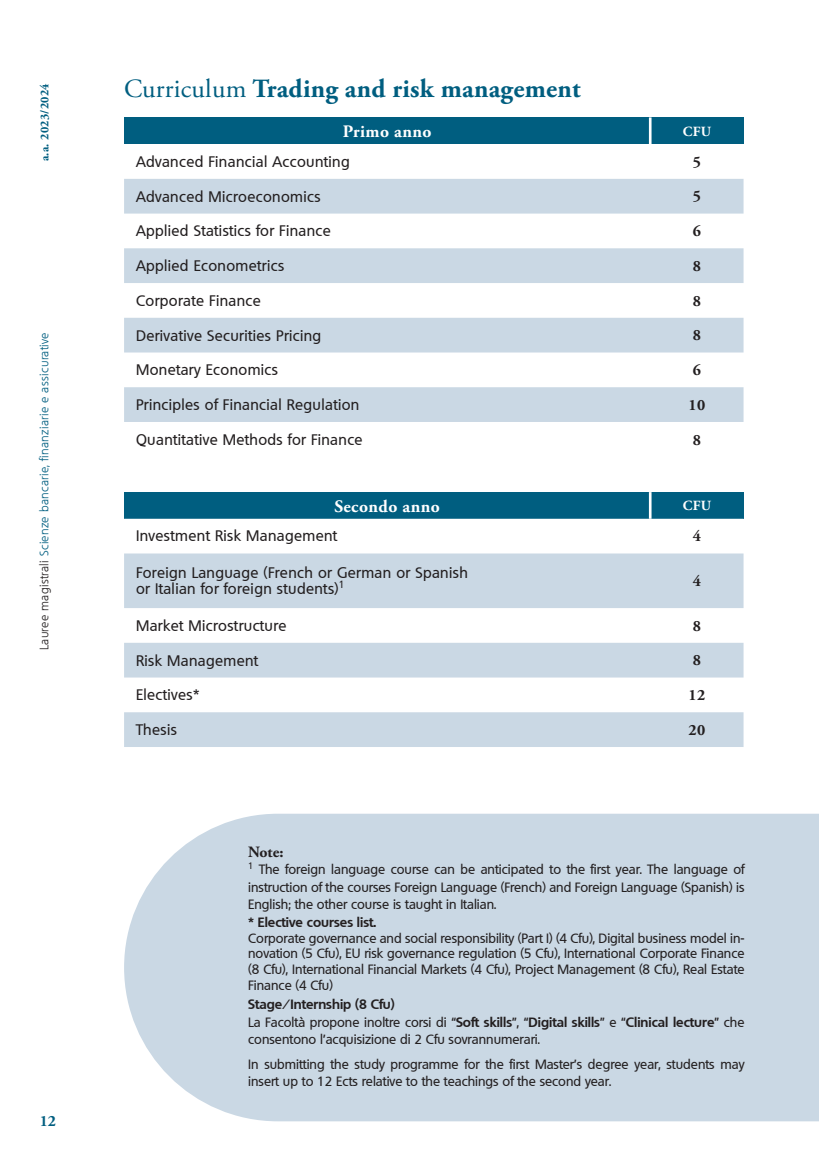
<style>
.page{position:relative;width:819px;height:1166px;background:#fff}
.page>*{position:absolute;margin:0;border:0;box-sizing:border-box;transform-origin:0 0}
.Normale{font:700 26.25px "Adobe Garamond Pro";letter-spacing:.01em;color:#005e80}
.t1{font:700 17.5px "Adobe Garamond Pro";letter-spacing:.025em;color:#fff}
.Normale-2{font:700 15.75px "Adobe Garamond Pro";letter-spacing:.015em;color:#231f20}
.t2{font:700 15.75px "Adobe Garamond Pro";color:#005e80}
.Normale-3{font:500 14.88px "Quebec";letter-spacing:.025em;color:#231f20}
.t3{font:700 14px "Adobe Garamond Pro";letter-spacing:.025em;color:#fff}
.Normale-4{font:500 13.12px/17.5px "Quebec";color:#231f20;text-align:justify}
.Normale-5{font:700 13.12px "Quebec";color:#231f20}
.t4{font:300 12.08px "Quebec";letter-spacing:.025em;color:#005e80}
.t5{font:700 12.08px "Adobe Garamond Pro";letter-spacing:.025em;color:#005e80}
.s1{color:#231f20}
.s2{font-weight:400}
.s3{font-weight:700}
</style>
<div class="page">
<div style="left:124px;top:814px;width:695px;height:307px;background:#cad8e4"></div>
<div style="left:124px;top:117px;width:526px;height:27px;background:#005e80"></div>
<div style="left:650px;top:117px;width:93px;height:27px;background:#005e80"></div>
<svg style="left:124px;top:179px;width:619px;height:243px;fill:#cad8e4"></svg>
<hr style="left:649px;top:117px;width:2px;height:27px;background:#fff">
<div style="left:124px;top:492px;width:526px;height:27px;background:#005e80"></div>
<div style="left:650px;top:492px;width:93px;height:27px;background:#005e80"></div>
<svg style="left:124px;top:553px;width:619px;height:194px;fill:#cad8e4"></svg>
<hr style="left:649px;top:492px;width:2px;height:27px;background:#fff">
<p class="t5" style="left:38px;top:161px;width:80px;rotate:-90deg">a.a. 2023/2024</p>
<p class="t4" style="left:36px;top:650px;width:319px;rotate:-90deg"><span class="s1">Lauree magistrali</span> Scienze bancarie, finanziarie e assicurative</p>
<p class="t2" style="left:40px;top:1112px;width:18px">12</p>
<p class="Normale" style="left:124px;top:74px;width:458px"><span class="s2">Curriculum</span> Trading and risk management</p>
<p class="t1" style="left:343px;top:121px;width:90px">Primo anno</p>
<p class="t3" style="left:682px;top:123px;width:30px">CFU</p>
<p class="Normale-3" style="left:136px;top:152px;width:215px">Advanced Financial Accounting</p>
<p class="Normale-2" style="left:692px;top:153px;width:10px">5</p>
<p class="Normale-3" style="left:136px;top:187px;width:186px">Advanced Microeconomics</p>
<p class="Normale-2" style="left:692px;top:187px;width:10px">5</p>
<p class="Normale-3" style="left:136px;top:221px;width:196px">Applied Statistics for Finance</p>
<p class="Normale-2" style="left:692px;top:222px;width:10px">6</p>
<p class="Normale-3" style="left:136px;top:256px;width:150px">Applied Econometrics</p>
<p class="Normale-2" style="left:692px;top:257px;width:10px">8</p>
<p class="Normale-3" style="left:136px;top:291px;width:126px">Corporate Finance</p>
<p class="Normale-2" style="left:692px;top:291px;width:10px">8</p>
<p class="Normale-3" style="left:136px;top:325px;width:187px">Derivative Securities Pricing</p>
<p class="Normale-2" style="left:692px;top:326px;width:10px">8</p>
<p class="Normale-3" style="left:136px;top:360px;width:143px">Monetary Economics</p>
<p class="Normale-2" style="left:692px;top:361px;width:10px">6</p>
<p class="Normale-3" style="left:136px;top:395px;width:225px">Principles of Financial Regulation</p>
<p class="Normale-2" style="left:688px;top:396px;width:18px">10</p>
<p class="Normale-3" style="left:136px;top:430px;width:228px">Quantitative Methods for Finance</p>
<p class="Normale-2" style="left:692px;top:430px;width:10px">8</p>
<p class="t1" style="left:334px;top:496px;width:107px">Secondo anno</p>
<p class="t3" style="left:682px;top:498px;width:30px">CFU</p>
<p class="Normale-3" style="left:136px;top:526px;width:203px">Investment Risk Management</p>
<p class="Normale-2" style="left:692px;top:527px;width:10px">4</p>
<p class="Normale-3" style="left:136px;top:563px;width:333px">Foreign Language (French or German or Spanish</p>
<p class="Normale-3" style="left:136px;top:579px;width:210px">or Italian for foreign students)<sup>1</sup></p>
<p class="Normale-2" style="left:692px;top:572px;width:10px">4</p>
<p class="Normale-3" style="left:136px;top:616px;width:152px">Market Microstructure</p>
<p class="Normale-2" style="left:692px;top:616px;width:10px">8</p>
<p class="Normale-3" style="left:136px;top:650px;width:124px">Risk Management</p>
<p class="Normale-2" style="left:692px;top:651px;width:10px">8</p>
<p class="Normale-3" style="left:136px;top:685px;width:65px">Electives*</p>
<p class="Normale-2" style="left:688px;top:686px;width:18px">12</p>
<p class="Normale-3" style="left:136px;top:720px;width:42px">Thesis</p>
<p class="Normale-2" style="left:688px;top:721px;width:18px">20</p>
<p class="Normale-2" style="left:248px;top:842px;width:37px">Note:</p>
<p class="Normale-4" style="left:248px;top:860px;width:498px"><sup>1</sup> The foreign language course can be anticipated to the first year. The language of instruction of the courses Foreign Language (French) and Foreign Language (Spanish) is English; the other course is taught in Italian.</p>
<p class="Normale-5" style="left:248px;top:913px;width:130px">* Elective courses list.</p>
<p class="Normale-4" style="left:248px;top:930px;width:498px;line-height:15.8px">Corporate governance and social responsibility (Part I) (4 Cfu), Digital business model in&shy;novation (5 Cfu), EU risk governance regulation (5 Cfu), International Corporate Finance (8 Cfu), International Financial Markets (4 Cfu), Project Management (8 Cfu), Real Estate Finance (4 Cfu)</p>
<p class="Normale-5" style="left:248px;top:995px;width:148px">Stage/Internship (8 Cfu)</p>
<p class="Normale-4" style="left:248px;top:1013px;width:498px">La Facoltà propone inoltre corsi di “<span class="s3">Soft skills</span>”, “<span class="s3">Digital skills</span>” e “<span class="s3">Clinical lecture</span>” che consentono l’acquisizione di 2 Cfu sovrannumerari.</p>
<p class="Normale-4" style="left:248px;top:1055px;width:498px">In submitting the study programme for the first Master’s degree year, students may insert up to 12 Ects relative to the teachings of the second year.</p>
</div>
